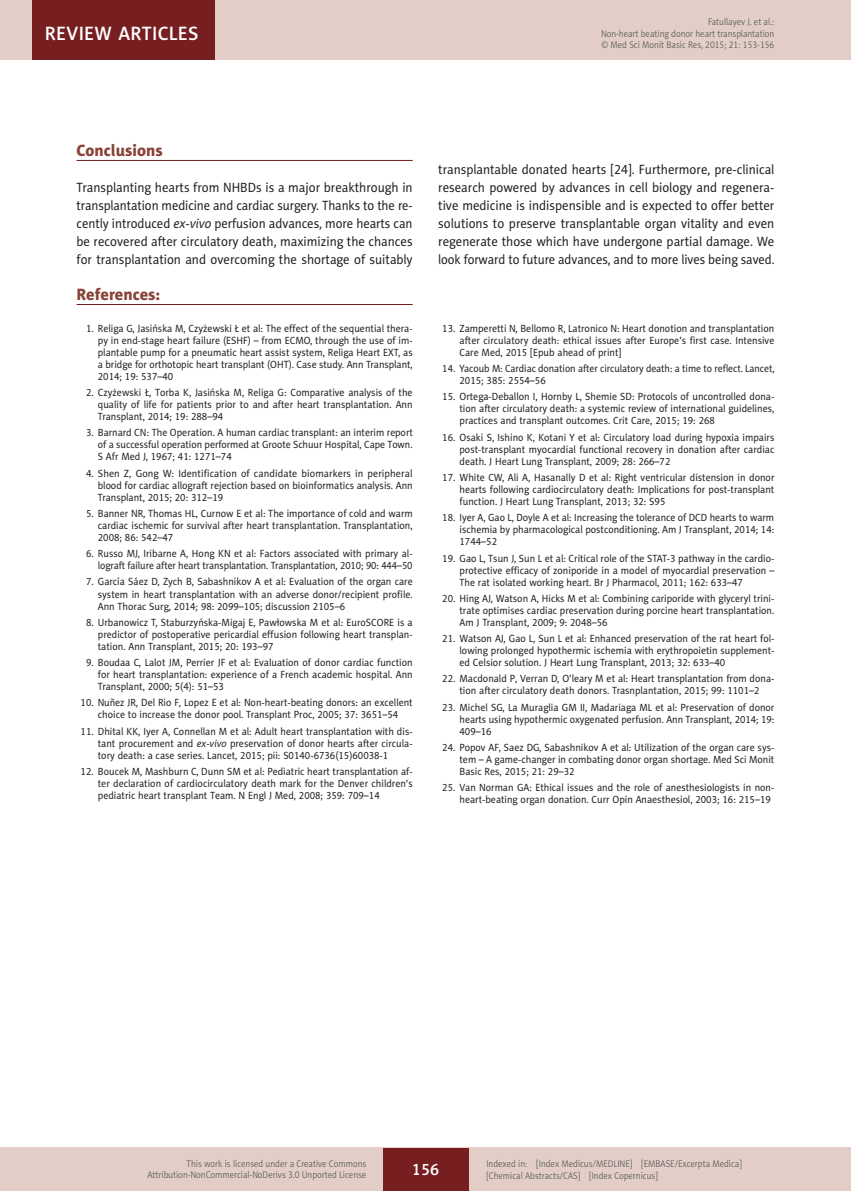
<style>
.page{position:relative;width:851px;height:1191px;background:#fff}
.page>*{position:absolute;margin:0;border:0;box-sizing:border-box;transform-origin:0 0}
.t1{font:19.5px "Naomi Sans EFN Medium";letter-spacing:.015em;color:#fff}
.MSM_Headline_1{font:16.5px "Naomi Sans EFN Heavy";color:#894338}
.MSM_Referencje_Tytul{font:16.5px "Naomi Sans EFN Heavy";color:#894338}
.t2{font:16.5px "Naomi Sans EFN Medium";color:#fff}
.MSM_Body{font:13.5px/18px "Naomi Sans EFN";letter-spacing:-.005em;color:#231f20;text-align:justify;scale:.95 1}
.MSM_Referencje_punkt{font:10.5px/12px "Naomi Sans EFN";color:#231f20;text-align:justify;scale:.95 1}
.MSM_Referencje_punkt-2{font:10.5px/12px "Naomi Sans EFN";color:#231f20;text-align:justify}
.MSM_Referencje_punkt-3{font:10.5px/12px "Naomi Sans EFN";color:#231f20;text-align:justify;scale:.94 1}
.MSM_Referencje_punkt-4{font:10.5px/12px "Naomi Sans EFN";color:#231f20;scale:.93 1}
.t3{font:9.75px/11.2px "Naomi Sans EFN Light";color:#57585a;text-align:justify;scale:.9 1}
.s1{font-style:italic}
</style>
<div class="page">
<hr style="left:77px;top:160px;width:335px;height:1px;background:#761e20">
<hr style="left:77px;top:304px;width:335px;height:1px;background:#761e20">
<div style="left:0;top:1148px;width:850px;height:43px;background:#e2cec6"></div>
<div style="left:383px;top:1147px;width:85px;height:43px;background:#761e20"></div>
<div style="left:0;top:0;width:850px;height:60px;background:#e2cec6"></div>
<div style="left:32px;top:0;width:183px;height:60px;background:#761e20"></div>
<h1 class="t1" style="left:45px;top:22px;width:155px">REVIEW ARTICLES</h1>
<p class="t3" style="left:601px;top:16px;width:194px;text-indent:107px">Fatullayev J. et al.:<br>Non-heart beating donor heart transplantation © Med Sci Monit Basic Res, 2015; 21: 153-156</p>
<p class="MSM_Headline_1" style="left:77px;top:140px;width:88px">Conclusions</p>
<p class="MSM_Body" style="left:77px;top:178px;width:355px">Transplanting hearts from NHBDs is a major breakthrough in transplantation medicine and cardiac surgery. Thanks to the re&shy;cently introduced <span class="s1">ex-vivo</span> perfusion advances, more hearts can be recovered after circulatory death, maximizing the chances for transplantation and overcoming the shortage of suitably</p>
<p class="MSM_Referencje_Tytul" style="left:77px;top:284px;width:85px">References:</p>
<p class="MSM_Referencje_punkt" style="left:98px;top:322px;width:333px;text-indent:-12px">1. Religa G, Jasińska M, Czyżewski Ł et al: The effect of the sequential thera&shy;py in end-stage heart failure (ESHF) – from ECMO, through the use of im&shy;plantable pump for a pneumatic heart assist system, Religa Heart EXT, as a bridge for orthotopic heart transplant (OHT). Case study. Ann Transplant, 2014; 19: 537–40</p>
<p class="MSM_Referencje_punkt" style="left:98px;top:387px;width:333px;text-indent:-12px">2. Czyżewski Ł, Torba K, Jasińska M, Religa G: Comparative analysis of the quality of life for patients prior to and after heart transplantation. Ann Transplant, 2014; 19: 288–94</p>
<p class="MSM_Referencje_punkt" style="left:98px;top:427px;width:333px;text-indent:-12px">3. Barnard CN: The Operation. A human cardiac transplant: an interim report of a successful operation performed at Groote Schuur Hospital, Cape Town.<br>S Afr Med J, 1967; 41: 1271–74</p>
<p class="MSM_Referencje_punkt-2" style="left:98px;top:467px;width:316px;text-indent:-12px">4. Shen Z, Gong W: Identification of candidate biomarkers in peripheral blood for cardiac allograft rejection based on bioinformatics analysis. Ann Transplant, 2015; 20: 312–19</p>
<p class="MSM_Referencje_punkt" style="left:98px;top:507px;width:333px;text-indent:-12px">5. Banner NR, Thomas HL, Curnow E et al: The importance of cold and warm cardiac ischemic for survival after heart transplantation. Transplantation, 2008; 86: 542–47</p>
<p class="MSM_Referencje_punkt" style="left:86px;top:548px;width:345px;text-align:right">6. Russo MJ, Iribarne A, Hong KN et al: Factors associated with primary al&shy;lograft failure after heart transplantation. Transplantation, 2010; 90: 444–50</p>
<p class="MSM_Referencje_punkt" style="left:98px;top:576px;width:333px;text-indent:-12px">7. García Sáez D, Zych B, Sabashnikov A et al: Evaluation of the organ care system in heart transplantation with an adverse donor/recipient profile.<br>Ann Thorac Surg, 2014; 98: 2099–105; discussion 2105–6</p>
<p class="MSM_Referencje_punkt" style="left:98px;top:616px;width:333px;text-indent:-12px">8. Urbanowicz T, Staburzyńska-Migaj E, Pawłowska M et al: EuroSCORE is a predictor of postoperative pericardial effusion following heart transplan&shy;tation. Ann Transplant, 2015; 20: 193–97</p>
<p class="MSM_Referencje_punkt" style="left:98px;top:656px;width:333px;text-indent:-12px">9. Boudaa C, Lalot JM, Perrier JF et al: Evaluation of donor cardiac function for heart transplantation: experience of a French academic hospital. Ann Transplant, 2000; 5(4): 51–53</p>
<p class="MSM_Referencje_punkt" style="left:81px;top:697px;width:351px;text-align:center">10. Nuñez JR, Del Rio F, Lopez E et al: Non-heart-beating donors: an excellent choice to increase the donor pool. Transplant Proc, 2005; 37: 3651–54</p>
<p class="MSM_Referencje_punkt" style="left:98px;top:725px;width:333px;text-indent:-17px">11. Dhital KK, Iyer A, Connellan M et al: Adult heart transplantation with dis&shy;tant procurement and <span class="s1">ex-vivo</span> preservation of donor hearts after circula&shy;tory death: a case series. Lancet, 2015; pii: S0140-6736(15)60038-1</p>
<p class="MSM_Referencje_punkt" style="left:98px;top:765px;width:333px;text-indent:-17px">12. Boucek M, Mashburn C, Dunn SM et al: Pediatric heart transplantation af&shy;ter declaration of cardiocirculatory death mark for the Denver children’s pediatric heart transplant Team. N Engl J Med, 2008; 359: 709–14</p>
<p class="MSM_Body" style="left:438px;top:160px;width:355px">transplantable donated hearts [24]. Furthermore, pre-clinical research powered by advances in cell biology and regenera&shy;tive medicine is indispensible and is expected to offer better solutions to preserve transplantable organ vitality and even regenerate those which have undergone partial damage. We look forward to future advances, and to more lives being saved.</p>
<p class="MSM_Referencje_punkt" style="left:459px;top:322px;width:333px;text-indent:-17px">13. Zamperetti N, Bellomo R, Latronico N: Heart donotion and transplantation after circulatory death: ethical issues after Europe’s first case. Intensive Care Med, 2015 [Epub ahead of print]</p>
<p class="MSM_Referencje_punkt-4" style="left:459px;top:363px;width:340px;text-indent:-17px">14. Yacoub M: Cardiac donation after circulatory death: a time to reflect. Lancet,<br>2015; 385: 2554–56</p>
<p class="MSM_Referencje_punkt" style="left:459px;top:391px;width:333px;text-indent:-17px">15. Ortega-Deballon I, Hornby L, Shemie SD: Protocols of uncontrolled dona&shy;tion after circulatory death: a systemic review of international guidelines, practices and transplant outcomes. Crit Care, 2015; 19: 268</p>
<p class="MSM_Referencje_punkt" style="left:459px;top:431px;width:333px;text-indent:-17px">16. Osaki S, Ishino K, Kotani Y et al: Circulatory load during hypoxia impairs post-transplant myocardial functional recovery in donation after cardiac death. J Heart Lung Transplant, 2009; 28: 266–72</p>
<p class="MSM_Referencje_punkt" style="left:459px;top:471px;width:333px;text-indent:-17px">17. White CW, Ali A, Hasanally D et al: Right ventricular distension in donor hearts following cardiocirculatory death: Implications for post-transplant function. J Heart Lung Transplant, 2013; 32: S95</p>
<p class="MSM_Referencje_punkt-3" style="left:459px;top:512px;width:336px;text-indent:-17px">18. Iyer A, Gao L, Doyle A et al: Increasing the tolerance of DCD hearts to warm ischemia by pharmacological postconditioning. Am J Transplant, 2014; 14:<br>1744–52</p>
<p class="MSM_Referencje_punkt" style="left:459px;top:552px;width:333px;text-indent:-17px">19. Gao L, Tsun J, Sun L et al: Critical role of the STAT-3 pathway in the cardio&shy;protective efficacy of zoniporide in a model of myocardial preservation – The rat isolated working heart. Br J Pharmacol, 2011; 162: 633–47</p>
<p class="MSM_Referencje_punkt" style="left:459px;top:592px;width:333px;text-indent:-17px">20. Hing AJ, Watson A, Hicks M et al: Combining cariporide with glyceryl trini&shy;trate optimises cardiac preservation during porcine heart transplantation.<br>Am J Transplant, 2009; 9: 2048–56</p>
<p class="MSM_Referencje_punkt" style="left:459px;top:632px;width:333px;text-indent:-17px">21. Watson AJ, Gao L, Sun L et al: Enhanced preservation of the rat heart fol&shy;lowing prolonged hypothermic ischemia with erythropoietin supplement&shy;ed Celsior solution. J Heart Lung Transplant, 2013; 32: 633–40</p>
<p class="MSM_Referencje_punkt" style="left:442px;top:673px;width:351px;text-align:center">22. Macdonald P, Verran D, O’leary M et al: Heart transplantation from dona&shy;tion after circulatory death donors. Trasnplantation, 2015; 99: 1101–2</p>
<p class="MSM_Referencje_punkt" style="left:459px;top:701px;width:333px;text-indent:-17px">23. Michel SG, La Muraglia GM II, Madariaga ML et al: Preservation of donor hearts using hypothermic oxygenated perfusion. Ann Transplant, 2014; 19:<br>409–16</p>
<p class="MSM_Referencje_punkt" style="left:459px;top:741px;width:333px;text-indent:-17px">24. Popov AF, Saez DG, Sabashnikov A et al: Utilization of the organ care sys&shy;tem – A game-changer in combating donor organ shortage. Med Sci Monit Basic Res, 2015; 21: 29–32</p>
<p class="MSM_Referencje_punkt" style="left:459px;top:781px;width:333px;text-indent:-17px">25. Van Norman GA: Ethical issues and the role of anesthesiologists in non&shy;heart-beating organ donation. Curr Opin Anaesthesiol, 2003; 16: 215–19</p>
<p class="t3" style="left:147px;top:1158px;width:245px;text-align:right">This work is licensed under a Creative Commons<br>Attribution-NonCommercial-NoDerivs 3.0 Unported License</p>
<p class="t3" style="left:486px;top:1158px;width:285px">Indexed in: [Index Medicus/MEDLINE] [EMBASE/Excerpta Medica] [Chemical Abstracts/CAS] [Index Copernicus]</p>
<h2 class="t2" style="left:412px;top:1160px;width:29px">156</h2>
</div>
